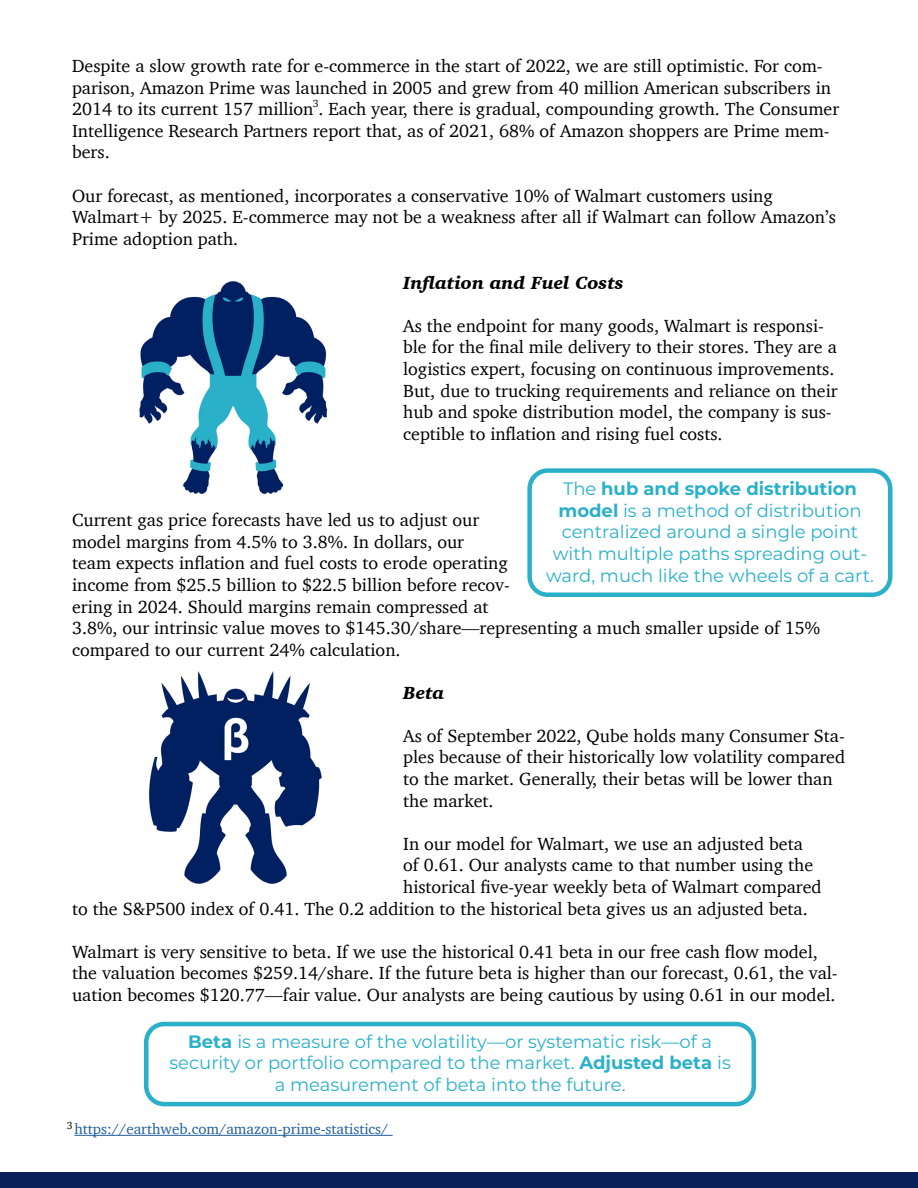
<style>
.page{position:relative;width:918px;height:1188px;background:#fff}
.page>*{position:absolute;margin:0;border:0;box-sizing:border-box;transform-origin:0 0}
.t1{font:18px/21.6px "Charter";color:#000}
.t2{font:18px/21.6px "Montserrat";color:#2bb0c9;text-align:center}
.t3{font:italic 900 18px "Charter";color:#000}
.t4{font:15px "Charter";color:#215e9e}
.t5{font:10.5px "Charter";color:#000}
.s1{font-weight:700}
</style>
<div class="page">
<div style="left:0;top:1173px;width:918px;height:15px;background:#091e5b"></div>
<div style="left:144px;top:1022px;width:612px;height:84px;border:4px solid #2bb0c9;border-radius:18px"></div>
<img style="left:149px;top:672px;width:173px;height:212px">
<img style="left:139px;top:282px;width:189px;height:212px">
<hr style="left:74px;top:1135px;width:319px;height:1px;background:#215e9e">
<div style="left:527px;top:468px;width:365px;height:129px;border:4px solid #2bb0c9;border-radius:18px"></div>
<p class="t1" style="left:72px;top:55px;width:769px">Despite a slow growth rate for e-commerce in the start of 2022, we are still optimistic. For com&shy;parison, Amazon Prime was launched in 2005 and grew from 40 million American subscribers in 2014 to its current 157 million . Each year, there is gradual, compounding growth. The Consumer Intelligence Research Partners report that, as of 2021, 68% of Amazon shoppers are Prime mem&shy;bers.</p>
<p class="t1" style="left:72px;top:184px;width:765px">Our forecast, as mentioned, incorporates a conservative 10% of Walmart customers using<br>Walmart+ by 2025. E-commerce may not be a weakness after all if Walmart can follow Amazon’s<br>Prime adoption path.</p>
<p class="t5" style="left:313px;top:94px;width:7px">3</p>
<p class="t3" style="left:403px;top:271px;width:222px">Inflation and Fuel Costs</p>
<p class="t1" style="left:403px;top:315px;width:436px">As the endpoint for many goods, Walmart is responsi&shy;ble for the final mile delivery to their stores. They are a logistics expert, focusing on continuous improvements.<br>But, due to trucking requirements and reliance on their hub and spoke distribution model, the company is sus&shy;ceptible to inflation and rising fuel costs.</p>
<p class="t2" style="left:546px;top:477px;width:329px">The <span class="s1">hub and spoke distribution model</span> is a method of distribution centralized around a single point with multiple paths spreading out&shy;ward, much like the wheels of a cart.</p>
<p class="t1" style="left:72px;top:617px;width:750px">3.8%, our intrinsic value moves to $145.30/share—representing a much smaller upside of 15% compared to our current 24% calculation.</p>
<p class="t1" style="left:72px;top:509px;width:439px">Current gas price forecasts have led us to adjust our model margins from 4.5% to 3.8%. In dollars, our<br>team expects inflation and fuel costs to erode operating income from $25.5 billion to $22.5 billion before recov&shy;ering in 2024. Should margins remain compressed at</p>
<p class="t3" style="left:403px;top:681px;width:43px">Beta</p>
<p class="t1" style="left:403px;top:725px;width:444px">As of September 2022, Qube holds many Consumer Sta&shy;ples because of their historically low volatility compared to the market. Generally, their betas will be lower than the market.</p>
<p class="t1" style="left:403px;top:833px;width:420px">In our model for Walmart, we use an adjusted beta of 0.61. Our analysts came to that number using the historical five-year weekly beta of Walmart compared</p>
<p class="t1" style="left:72px;top:897px;width:737px">to the S&amp;P500 index of 0.41. The 0.2 addition to the historical beta gives us an adjusted beta.</p>
<p class="t1" style="left:72px;top:941px;width:767px">Walmart is very sensitive to beta. If we use the historical 0.41 beta in our free cash flow model, the valuation becomes $259.14/share. If the future beta is higher than our forecast, 0.61, the val&shy;uation becomes $120.77—fair value. Our analysts are being cautious by using 0.61 in our model.</p>
<p class="t2" style="left:169px;top:1030px;width:563px"><span class="s1">Beta</span> is a measure of the volatility—or systematic risk—of a security or portfolio compared to the market. <span class="s1">Adjusted beta</span> is a measurement of beta into the future.</p>
<p class="t5" style="left:67px;top:1117px;width:7px">3</p>
<p class="t4" style="left:74px;top:1116px;width:316px">https://earthweb.com/amazon-prime-statistics/</p>
</div>
